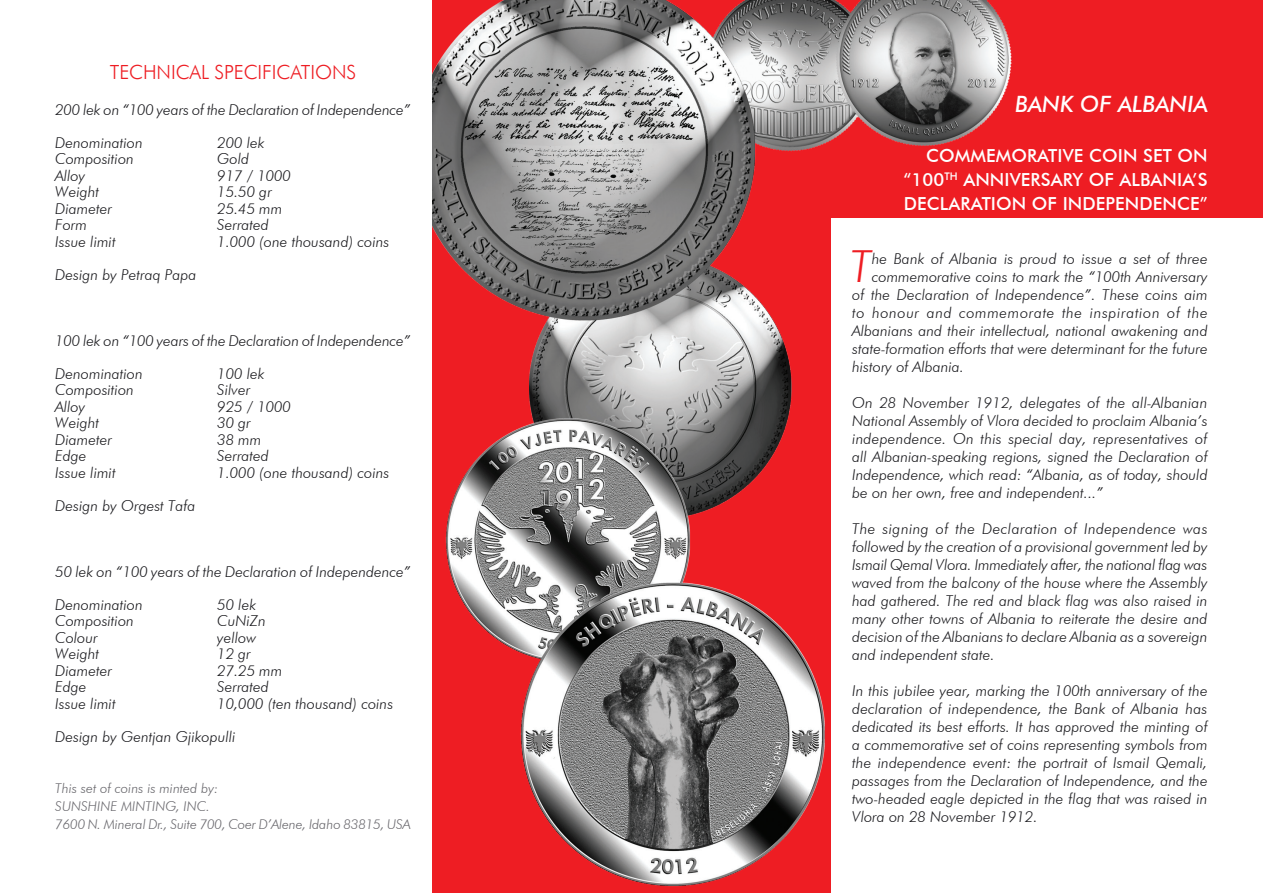
<style>
.page{position:relative;width:1263px;height:893px;background:#fff}
.page>*{position:absolute;margin:0;border:0;box-sizing:border-box;transform-origin:0 0}
.t1{font:italic 300 44.25px "Futura BT";color:#ee1d23}
.t2{font:italic 500 22.5px "Futura BT";color:#fff}
.t3{font:300 19.5px "Futura BT";letter-spacing:-.005em;color:#ee1d23}
.t4{font:500 18px/24px "Futura BT";letter-spacing:.005em;color:#fff;text-align:justify}
.t5{font:italic 300 15px/18px "Futura BT";color:#19191d;text-align:justify}
.t6{font:italic 300 15px "Futura BT";letter-spacing:.04em;color:#19191d}
.t7{font:italic 300 13.5px/18px "Futura BT";letter-spacing:-.005em;color:#68676c}
</style>
<div class="page">
<div style="left:821px;top:0;width:442px;height:218px;background:#ee1d23"></div>
<img style="left:432px;top:0;width:580px;height:888px">
<h3 class="t3" style="left:110px;top:60px;width:248px">TECHNICAL SPECIFICATIONS</h3>
<p class="t5" style="left:55px;top:100px;width:357px">200 lek on “100 years of the Declaration of Independence”</p>
<p class="t5" style="left:55px;top:133px;width:89px">Denomination</p>
<p class="t5" style="left:217px;top:133px;width:49px">200 lek</p>
<p class="t5" style="left:55px;top:150px;width:80px">Composition</p>
<p class="t5" style="left:217px;top:150px;width:33px">Gold</p>
<p class="t5" style="left:55px;top:166px;width:32px">Alloy</p>
<p class="t5" style="left:217px;top:166px;width:75px">917 / 1000</p>
<p class="t5" style="left:55px;top:183px;width:45px">Weight</p>
<p class="t5" style="left:217px;top:183px;width:56px">15.50 gr</p>
<p class="t5" style="left:55px;top:199px;width:58px">Diameter</p>
<p class="t5" style="left:217px;top:199px;width:67px">25.45 mm</p>
<p class="t5" style="left:55px;top:216px;width:33px">Form</p>
<p class="t5" style="left:217px;top:216px;width:53px">Serrated</p>
<p class="t5" style="left:55px;top:232px;width:62px">Issue limit</p>
<p class="t5" style="left:217px;top:232px;width:174px">1.000 (one thousand) coins</p>
<p class="t5" style="left:55px;top:265px;width:143px">Design by Petraq Papa</p>
<p class="t5" style="left:55px;top:331px;width:357px">100 lek on “100 years of the Declaration of Independence”</p>
<p class="t5" style="left:55px;top:364px;width:89px">Denomination</p>
<p class="t5" style="left:217px;top:364px;width:49px">100 lek</p>
<p class="t5" style="left:55px;top:381px;width:80px">Composition</p>
<p class="t5" style="left:217px;top:381px;width:35px">Silver</p>
<p class="t5" style="left:55px;top:397px;width:32px">Alloy</p>
<p class="t5" style="left:217px;top:397px;width:75px">925 / 1000</p>
<p class="t5" style="left:55px;top:414px;width:45px">Weight</p>
<p class="t5" style="left:217px;top:414px;width:35px">30 gr</p>
<p class="t5" style="left:55px;top:430px;width:58px">Diameter</p>
<p class="t5" style="left:217px;top:430px;width:46px">38 mm</p>
<p class="t5" style="left:55px;top:447px;width:33px">Edge</p>
<p class="t5" style="left:217px;top:447px;width:53px">Serrated</p>
<p class="t5" style="left:55px;top:463px;width:62px">Issue limit</p>
<p class="t5" style="left:217px;top:463px;width:174px">1.000 (one thousand) coins</p>
<p class="t5" style="left:55px;top:496px;width:142px">Design by Orgest Tafa</p>
<p class="t5" style="left:55px;top:562px;width:357px">50 lek on “100 years of the Declaration of Independence”</p>
<p class="t5" style="left:55px;top:595px;width:89px">Denomination</p>
<p class="t5" style="left:217px;top:595px;width:40px">50 lek</p>
<p class="t5" style="left:55px;top:612px;width:80px">Composition</p>
<p class="t5" style="left:217px;top:612px;width:50px">CuNiZn</p>
<p class="t5" style="left:55px;top:628px;width:44px">Colour</p>
<p class="t5" style="left:217px;top:628px;width:40px">yellow</p>
<p class="t5" style="left:55px;top:645px;width:45px">Weight</p>
<p class="t5" style="left:217px;top:645px;width:35px">12 gr</p>
<p class="t5" style="left:55px;top:661px;width:58px">Diameter</p>
<p class="t5" style="left:217px;top:661px;width:67px">27.25 mm</p>
<p class="t5" style="left:55px;top:678px;width:33px">Edge</p>
<p class="t5" style="left:217px;top:678px;width:53px">Serrated</p>
<p class="t5" style="left:55px;top:694px;width:62px">Issue limit</p>
<p class="t5" style="left:217px;top:694px;width:177px">10,000 (ten thousand) coins</p>
<p class="t5" style="left:55px;top:727px;width:182px">Design by Gentjan Gjikopulli</p>
<p class="t7" style="left:55px;top:779px;width:357px">This set of coins is minted by:<br>SUNSHINE MINTING, INC.<br>7600 N. Mineral Dr., Suite 700, Coer D’Alene, Idaho 83815, USA</p>
<h2 class="t2" style="left:1015px;top:90px;width:194px">BANK OF ALBANIA</h2>
<p class="t4" style="left:903px;top:144px;width:306px;text-indent:23px">COMMEMORATIVE COIN SET ON “100<sup>TH</sup> ANNIVERSARY OF ALBANIA’S DECLARATION OF I NDEPENDENCE”</p>
<h1 class="t1" style="left:850px;top:240px;width:23px">T</h1>
<p class="t5" style="left:872px;top:250px;width:337px">he Bank of Albania is proud to issue a set of three</p>
<p class="t5" style="left:872px;top:268px;width:337px">commemorative coins to mark the “100th Anniversary</p>
<p class="t5" style="left:852px;top:286px;width:357px">of the Declaration of Independence”. These coins aim</p>
<p class="t6" style="left:852px;top:304px;width:357px">to honour and commemorate the inspiration of the</p>
<p class="t5" style="left:852px;top:322px;width:357px">Albanians and their intellectual, national awakening and</p>
<p class="t5" style="left:852px;top:340px;width:357px">state-formation efforts that were determinant for the future</p>
<p class="t5" style="left:852px;top:358px;width:113px">history of Albania.</p>
<p class="t5" style="left:852px;top:394px;width:357px">On 28 November 1912, delegates of the all-Albanian National Assembly of Vlora decided to proclaim Albania’s independence. On this special day, representatives of all Albanian-speaking regions, signed the Declaration of Independence, which read: “Albania, as of today, should be on her own, free and independent...”</p>
<p class="t5" style="left:852px;top:520px;width:357px">The signing of the Declaration of Independence was followed by the creation of a provisional government led by Ismail Qemal Vlora. Immediately after, the national flag was waved from the balcony of the house where the Assembly had gathered. The red and black flag was also raised in many other towns of Albania to reiterate the desire and decision of the Albanians to declare Albania as a sovereign and independent state.</p>
<p class="t5" style="left:852px;top:682px;width:357px">In this jubilee year, marking the 100th anniversary of the declaration of independence, the Bank of Albania has dedicated its best efforts. It has approved the minting of a commemorative set of coins representing symbols from the independence event: the portrait of Ismail Qemali, passages from the Declaration of Independence, and the two-headed eagle depicted in the flag that was raised in Vlora on 28 November 1912.</p>
</div>
